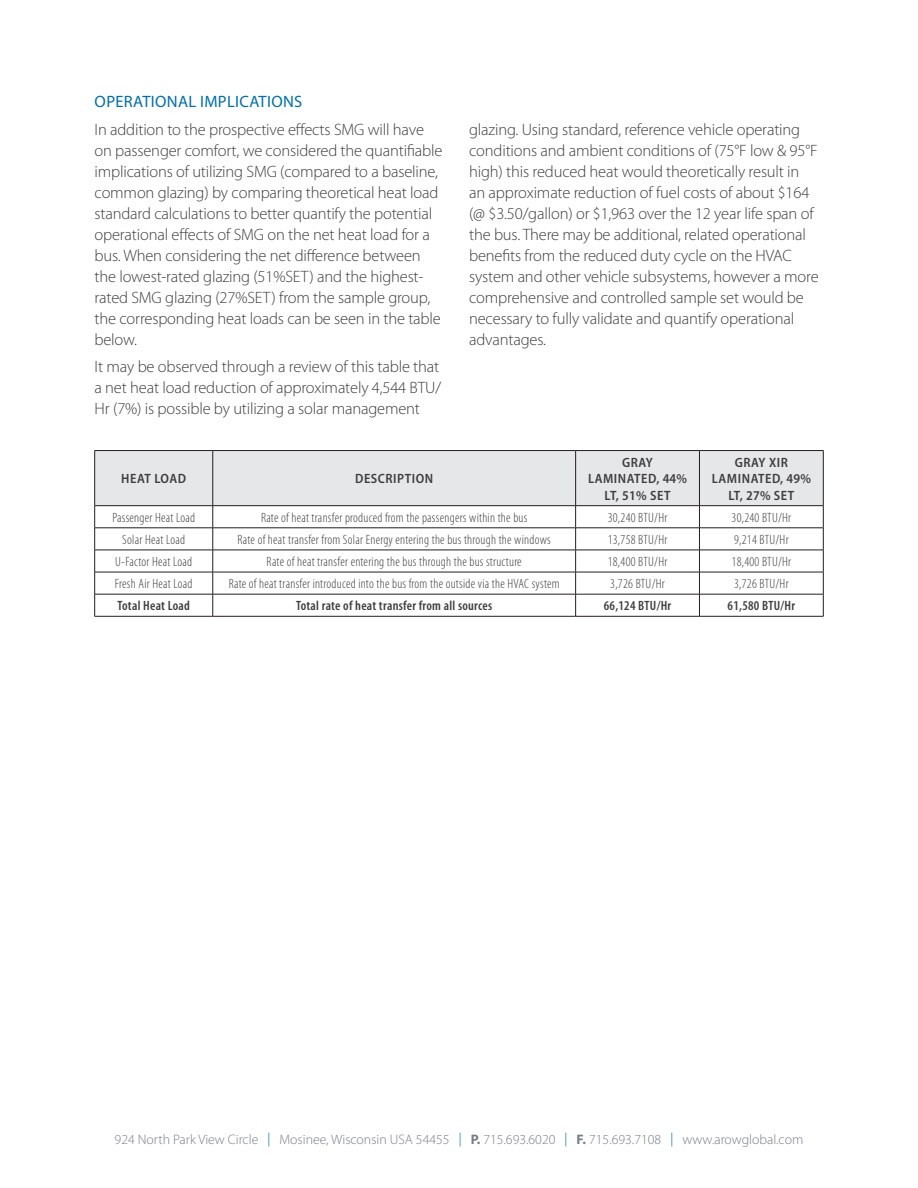
<style>
.page{position:relative;width:918px;height:1188px;background:#fff}
.page>*{position:absolute;margin:0;border:0;box-sizing:border-box;transform-origin:0 0}
.Body_1{font:300 16.5px/21px "Myriad Pro";letter-spacing:-.01em;color:#3e3e3f}
.Heading_2{font:16.5px "Myriad Pro";letter-spacing:.02em;color:#006eab}
.t1{font:300 13.8px "Myriad Pro";color:#787e87}
.Body_1-2{font:300 condensed 13.5px "Myriad Pro";letter-spacing:.02em;color:#3e3e3f}
.Body_1-3{font:600 semi-condensed 13.5px/16.5px "Myriad Pro";letter-spacing:.04em;color:#3e3e3f;text-align:center}
.Body_1-4{font:600 condensed 13.5px "Myriad Pro";letter-spacing:.02em;color:#3e3e3f}
.s1{color:#0065a4}
.s2{font-weight:700}
</style>
<div class="page">
<hr style="left:94px;top:450px;width:119px;height:1px;background:#231f20">
<hr style="left:213px;top:450px;width:363px;height:1px;background:#231f20">
<hr style="left:576px;top:450px;width:123px;height:1px;background:#231f20">
<hr style="left:699px;top:450px;width:124px;height:1px;background:#231f20">
<svg style="left:94px;top:451px;width:730px;height:165px"></svg>
<hr style="left:94px;top:616px;width:119px;height:1px;background:#231f20">
<hr style="left:213px;top:616px;width:363px;height:1px;background:#231f20">
<hr style="left:576px;top:616px;width:123px;height:1px;background:#231f20">
<hr style="left:699px;top:616px;width:124px;height:1px;background:#231f20">
<p class="Heading_2" style="left:95px;top:92px;width:209px">OPERATIONAL IMPLICATIONS</p>
<p class="Body_1" style="left:94px;top:119px;width:350px">In addition to the prospective effects SMG will have on passenger comfort, we considered the quantifiable implications of utilizing SMG (compared to a baseline, common glazing) by comparing theoretical heat load standard calculations to better quantify the potential operational effects of SMG on the net heat load for a bus. When considering the net difference between the lowest-rated glazing (51%SET) and the highest&shy;rated SMG glazing (27%SET) from the sample group, the corresponding heat loads can be seen in the table below.</p>
<p class="Body_1" style="left:94px;top:357px;width:348px;text-align:justify">It may be observed through a review of this table that a net heat load reduction of approximately 4,544 BTU/ Hr (7%) is possible by utilizing a solar management</p>
<p class="Body_1-3" style="left:121px;top:471px;width:66px">HEAT LOAD</p>
<p class="Body_1-3" style="left:355px;top:471px;width:80px">DESCRIPTION</p>
<p class="Body_1" style="left:469px;top:119px;width:351px">glazing. Using standard, reference vehicle operating conditions and ambient conditions of (75°F low &amp; 95°F high) this reduced heat would theoretically result in an approximate reduction of fuel costs of about $164 (@ $3.50/gallon) or $1,963 over the 12 year life span of the bus. There may be additional, related operational benefits from the reduced duty cycle on the HVAC system and other vehicle subsystems, however a more comprehensive and controlled sample set would be necessary to fully validate and quantify operational advantages.</p>
<p class="Body_1-3" style="left:588px;top:454px;width:101px">GRAY<br>LAMINATED, 44%<br>LT, 51% SET</p>
<p class="Body_1-3" style="left:712px;top:454px;width:101px">GRAY XIR<br>LAMINATED, 49%<br>LT, 27% SET</p>
<p class="Body_1-2" style="left:112px;top:510px;width:84px">Passenger Heat Load</p>
<p class="Body_1-2" style="left:261px;top:510px;width:268px">Rate of heat transfer produced from the passengers within the bus</p>
<p class="Body_1-2" style="left:608px;top:510px;width:61px">30,240 BTU/Hr</p>
<p class="Body_1-2" style="left:732px;top:510px;width:61px">30,240 BTU/Hr</p>
<p class="Body_1-2" style="left:122px;top:532px;width:64px">Solar Heat Load</p>
<p class="Body_1-2" style="left:238px;top:532px;width:315px">Rate of heat transfer from Solar Energy entering the bus through the windows</p>
<p class="Body_1-2" style="left:608px;top:532px;width:61px">13,758 BTU/Hr</p>
<p class="Body_1-2" style="left:734px;top:532px;width:56px">9,214 BTU/Hr</p>
<p class="Body_1-2" style="left:115px;top:554px;width:78px">U-Factor Heat Load</p>
<p class="Body_1-2" style="left:267px;top:554px;width:257px">Rate of heat transfer entering the bus through the bus structure</p>
<p class="Body_1-2" style="left:608px;top:554px;width:61px">18,400 BTU/Hr</p>
<p class="Body_1-2" style="left:732px;top:554px;width:61px">18,400 BTU/Hr</p>
<p class="Body_1-2" style="left:115px;top:577px;width:79px">Fresh Air Heat Load</p>
<p class="Body_1-2" style="left:229px;top:577px;width:332px">Rate of heat transfer introduced into the bus from the outside via the HVAC system</p>
<p class="Body_1-2" style="left:610px;top:577px;width:56px">3,726 BTU/Hr</p>
<p class="Body_1-2" style="left:734px;top:577px;width:56px">3,726 BTU/Hr</p>
<p class="Body_1-4" style="left:118px;top:598px;width:74px">Total Heat Load</p>
<p class="Body_1-4" style="left:296px;top:598px;width:198px">Total rate of heat transfer from all sources</p>
<p class="Body_1-4" style="left:604px;top:598px;width:69px">66,124 BTU/Hr</p>
<p class="Body_1-4" style="left:728px;top:598px;width:69px">61,580 BTU/Hr</p>
<p class="t1" style="left:115px;top:1132px;width:690px">924 North Park View Circle <span class="s1">|</span> Mosinee, Wisconsin USA 54455 <span class="s1">|</span> <span class="s2">P.</span> 715.693.6020 <span class="s1">|</span> <span class="s2">F.</span> 715.693.7108 <span class="s1">|</span> www.arowglobal.com</p>
</div>
